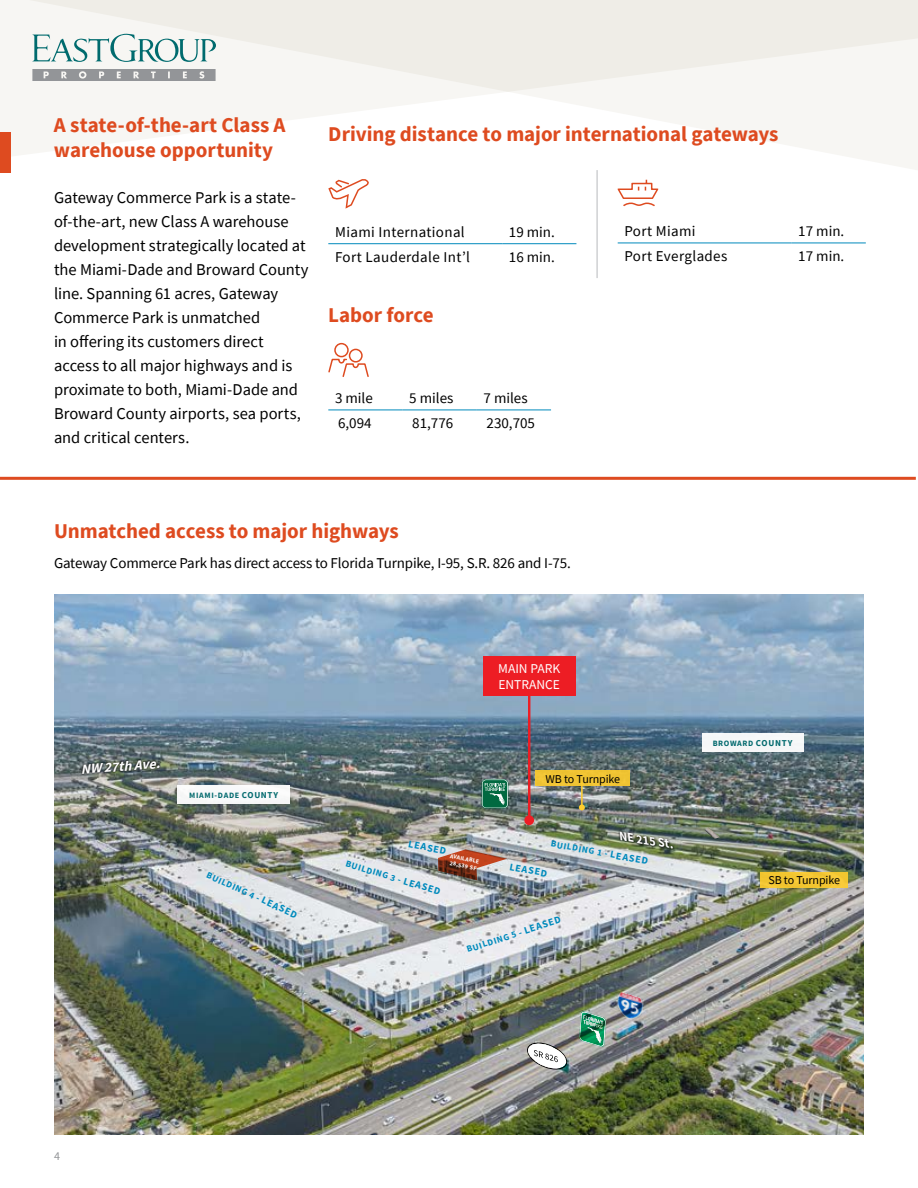
<style>
.page{position:relative;width:918px;height:1188px;background:#fff}
.page>*{position:absolute;margin:0;border:0;box-sizing:border-box;transform-origin:0 0}
.t1{font:700 21px/25.2px "Source Sans Pro";letter-spacing:-.005em;color:#de4b20}
.t2{font:16.5px/24px "Source Sans Pro";letter-spacing:-.005em;color:#000}
.t3{font:15px "Source Sans Pro";color:#000}
.t4{font:15px "Source Sans Pro";letter-spacing:.025em;color:#000}
.t5{font:italic 700 13.8px "Source Sans Pro";color:#fff}
.t6{font:13.5px/16.2px "Source Sans Pro";color:#fff}
.t7{font:italic 700 12.6px "Source Sans Pro";color:#fff}
.t8{font:12px "Source Sans Pro";letter-spacing:-.01em;color:#000}
.t9{font:12px "Source Sans Pro";color:#939598}
.t10{font:700 10.2px "Source Sans Pro";color:#008abc}
.t11{font:700 9.15px "Source Sans Pro";color:#008abc}
.t12{font:700 8.1px "Source Sans Pro";letter-spacing:.075em;color:#006b6e}
.t13{font:700 6px/7.2px "Source Sans Pro";color:#fff}
.s1{font-size:9px}
.s2{font-size:10.2px}
</style>
<div class="page">
<svg style="left:0;top:0;width:918px;height:170px"></svg>
<img style="left:54px;top:594px;width:810px;height:540px">
<svg style="left:32px;top:34px;width:184px;height:28px"></svg>
<svg style="left:32px;top:69px;width:184px;height:12px;background:#9d9fa1"></svg>
<div style="left:0;top:132px;width:11px;height:41px;background:#de4b20"></div>
<hr style="left:328px;top:243px;width:174px;height:1px;background:#008abc">
<hr style="left:502px;top:243px;width:74px;height:1px;background:#008abc">
<svg style="left:328px;top:179px;width:41px;height:30px"></svg>
<hr style="left:618px;top:243px;width:174px;height:1px;background:#008abc">
<hr style="left:792px;top:243px;width:74px;height:1px;background:#008abc">
<svg style="left:617px;top:179px;width:42px;height:28px"></svg>
<hr style="left:328px;top:410px;width:75px;height:1px;background:#008abc">
<hr style="left:403px;top:410px;width:74px;height:1px;background:#008abc">
<hr style="left:477px;top:410px;width:74px;height:1px;background:#008abc">
<svg style="left:328px;top:342px;width:41px;height:35px"></svg>
<hr style="left:597px;top:170px;width:1px;height:108px;background:#b7b9bc">
<hr style="left:0;top:477px;width:916px;height:3px;background:#de4b20">
<hr style="left:528px;top:696px;width:2px;height:124px;background:#ed1d24">
<div style="left:524px;top:815px;width:10px;height:10px;background:#ed1d24;border-radius:50%"></div>
<div style="left:483px;top:656px;width:93px;height:40px;background:#ed1d24"></div>
<svg style="left:438px;top:849px;width:69px;height:31px;background:#a17062"></svg>
<div style="left:80px;top:758px;width:81px;height:17px;background:#000;opacity:.94"></div>
<div style="left:702px;top:734px;width:101px;height:18px;background:#f5f7f8"></div>
<div style="left:177px;top:786px;width:113px;height:18px;background:#f7f9fa"></div>
<svg style="left:527px;top:1038px;width:41px;height:36px"></svg>
<svg style="left:579px;top:1010px;width:27px;height:38px"></svg>
<div style="left:482px;top:779px;width:26px;height:29px;background:#6fa891;border-radius:4px"></div>
<svg style="left:482px;top:780px;width:26px;height:28px"></svg>
<div style="left:483px;top:780px;width:24px;height:28px;background:#016940;border-radius:4px"></div>
<svg style="left:485px;top:783px;width:20px;height:22px"></svg>
<img style="left:617px;top:991px;width:27px;height:33px">
<img style="left:705px;top:827px;width:15px;height:12px">
<hr style="left:581px;top:781px;width:2px;height:26px;background:#ffcd2e">
<svg style="left:579px;top:804px;width:6px;height:6px"></svg>
<div style="left:760px;top:872px;width:88px;height:16px;background:#f2c630"></div>
<div style="left:536px;top:771px;width:94px;height:15px;background:#f0c433"></div>
<div style="left:618px;top:829px;width:57px;height:21px;background:#000;opacity:.94"></div>
<p class="t1" style="left:54px;top:112px;width:233px">A state-of-the-art Class A warehouse opportunity</p>
<p class="t2" style="left:54px;top:185px;width:256px">Gateway Commerce Park is a state&shy;of-the-art, new Class A warehouse development strategically located at the Miami-Dade and Broward County line. Spanning 61 acres, Gateway<br>Commerce Park is unmatched<br>in offering its customers direct access to all major highways and is proximate to both, Miami-Dade and<br>Broward County airports, sea ports, and critical centers.</p>
<p class="t1" style="left:328px;top:121px;width:452px">Driving distance to major international gateways</p>
<p class="t4" style="left:335px;top:222px;width:131px">Miami International</p>
<p class="t3" style="left:509px;top:222px;width:47px">19 min.</p>
<p class="t4" style="left:335px;top:247px;width:136px">Fort Lauderdale Int’l</p>
<p class="t3" style="left:509px;top:247px;width:47px">16 min.</p>
<p class="t1" style="left:328px;top:302px;width:107px">Labor force</p>
<p class="t3" style="left:335px;top:389px;width:39px">3 mile</p>
<p class="t3" style="left:409px;top:389px;width:46px">5 miles</p>
<p class="t3" style="left:484px;top:389px;width:46px">7 miles</p>
<p class="t3" style="left:338px;top:413px;width:35px">6,094</p>
<p class="t3" style="left:412px;top:413px;width:43px">81,776</p>
<p class="t3" style="left:487px;top:413px;width:50px">230,705</p>
<p class="t4" style="left:624px;top:222px;width:73px">Port Miami</p>
<p class="t3" style="left:798px;top:222px;width:47px">17 min.</p>
<p class="t4" style="left:624px;top:246px;width:104px">Port Everglades</p>
<p class="t3" style="left:798px;top:246px;width:47px">17 min.</p>
<p class="t1" style="left:54px;top:518px;width:346px">Unmatched access to major highways</p>
<p class="t3" style="left:54px;top:553px;width:518px">Gateway Commerce Park has direct access to Florida Turnpike, I-95, S.R. 826 and I-75.</p>
<p class="t5" style="left:80px;top:760px;width:81px;rotate:-4deg">NW 27th Ave.</p>
<p class="t12" style="left:189px;top:790px;width:91px">MIAMI-DADE <span class="s1">COUNTY</span></p>
<p class="t11" style="left:210px;top:869px;width:100px;rotate:25deg">BUILDING 4 - <span class="s2">LEASED</span></p>
<p class="t6" style="left:498px;top:660px;width:63px">MAIN PARK<br>ENTRANCE</p>
<p class="t10" style="left:410px;top:837px;width:40px;rotate:11deg">LEASED</p>
<p class="t11" style="left:348px;top:857px;width:100px;rotate:17deg">BUILDING 3 - <span class="s2">LEASED</span></p>
<p class="t13" style="left:451px;top:852px;width:31px;rotate:12deg">AVAILABLE<br>28,539 SF</p>
<p class="t8" style="left:546px;top:771px;width:76px">WB to Turnpike</p>
<p class="t7" style="left:622px;top:827px;width:56px;rotate:9deg">NE 215 St.</p>
<p class="t11" style="left:552px;top:837px;width:100px;rotate:11deg">BUILDING 1 - <span class="s2">LEASED</span></p>
<p class="t10" style="left:511px;top:859px;width:40px;rotate:11deg">LEASED</p>
<p class="t11" style="left:465px;top:944px;width:100px;rotate:-18deg">BUILDING 5 - <span class="s2">LEASED</span></p>
<p class="t12" style="left:713px;top:738px;width:81px">BROWARD <span class="s1">COUNTY</span></p>
<p class="t8" style="left:768px;top:873px;width:73px">SB to Turnpike</p>
<p class="t9" style="left:54px;top:1149px;width:7px">4</p>
</div>
